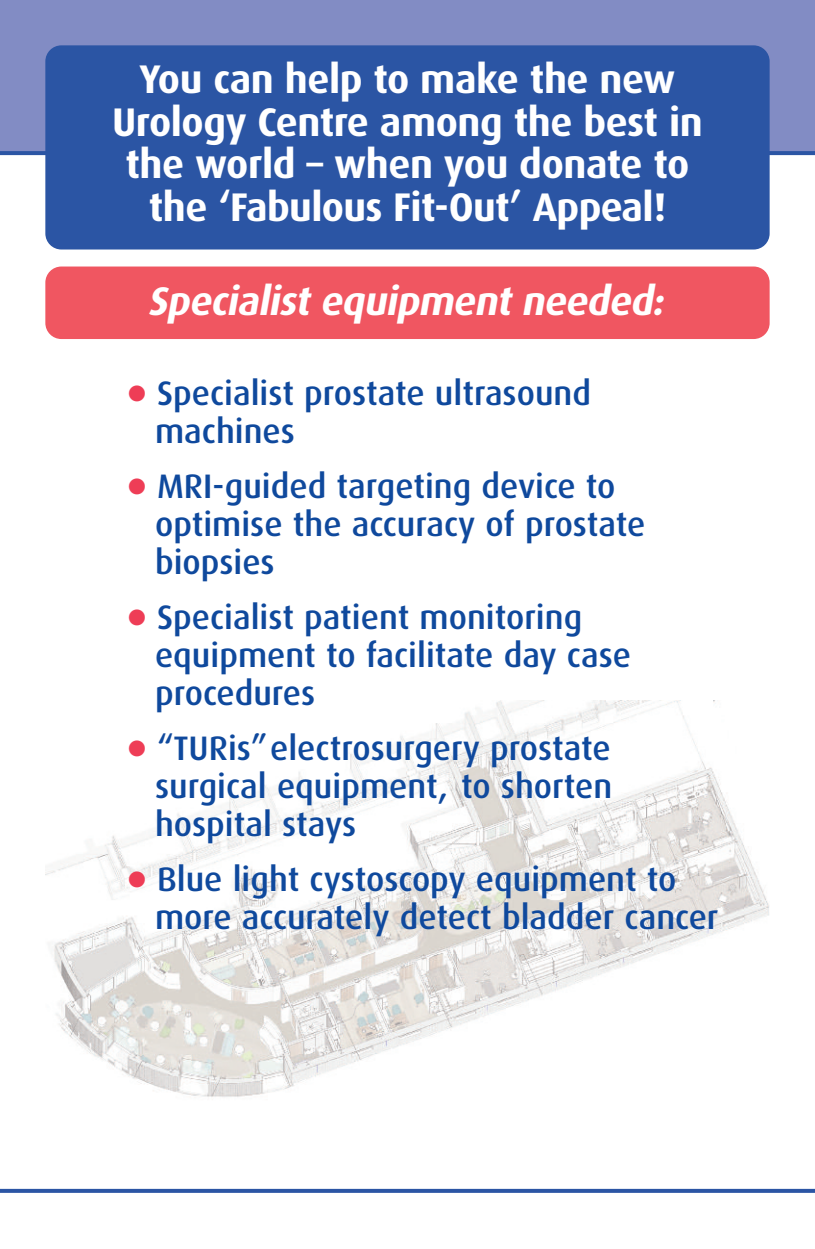
<style>
.page{position:relative;width:815px;height:1249px;background:#fff}
.page>*{position:absolute;margin:0;border:0;box-sizing:border-box;transform-origin:0 0}
.t1{font:700 40px/42.4px "Dax";letter-spacing:-.01em;color:#fff;text-align:center}
.t2{font:italic 700 40px "Dax";color:#fff}
.t3{font:500 34px/38px "Dax";color:#0f499d}
.s1{font-weight:800;font-size:48px;color:#ee3d56}
</style>
<div class="page">
<div style="left:0;top:0;width:815px;height:153px;background:#828cc4"></div>
<hr style="left:0;top:151px;width:815px;height:4px;background:#2b55a4">
<svg style="left:0;top:1189px;width:815px;height:4px;background:#315aa6"></svg>
<img style="left:45px;top:700px;width:724px;height:397px">
<div style="left:45px;top:45px;width:725px;height:204px;background:#2b55a4;border-radius:16px"></div>
<div style="left:45px;top:266px;width:725px;height:73px;background:#f05661;border-radius:16px"></div>
<p class="t1" style="left:112px;top:61px;width:592px">You can help to make the new<br>Urology Centre among the best in the world – when you donate to the ‘Fabulous Fit-Out’ Appeal!</p>
<p class="t2" style="left:148px;top:284px;width:524px">Specialist equipment needed:</p>
<p class="t3" style="left:155px;top:376px;width:438px;text-indent:-28px"><span class="s1">•</span> Specialist prostate ultrasound machines</p>
<p class="t3" style="left:155px;top:469px;width:492px;text-indent:-28px"><span class="s1">•</span> MRI-guided targeting device to optimise the accuracy of prostate biopsies</p>
<p class="t3" style="left:155px;top:600px;width:478px;text-indent:-28px"><span class="s1">•</span> Specialist patient monitoring equipment to facilitate day case procedures</p>
<p class="t3" style="left:155px;top:731px;width:459px;text-align:justify;text-indent:-28px"><span class="s1">•</span> “TURis”electrosurgery prostate surgical equipment, to shorten hospital stays</p>
<p class="t3" style="left:155px;top:862px;width:565px;text-indent:-28px"><span class="s1">•</span> Blue light cystoscopy equipment to more accurately detect bladder cancer</p>
</div>
